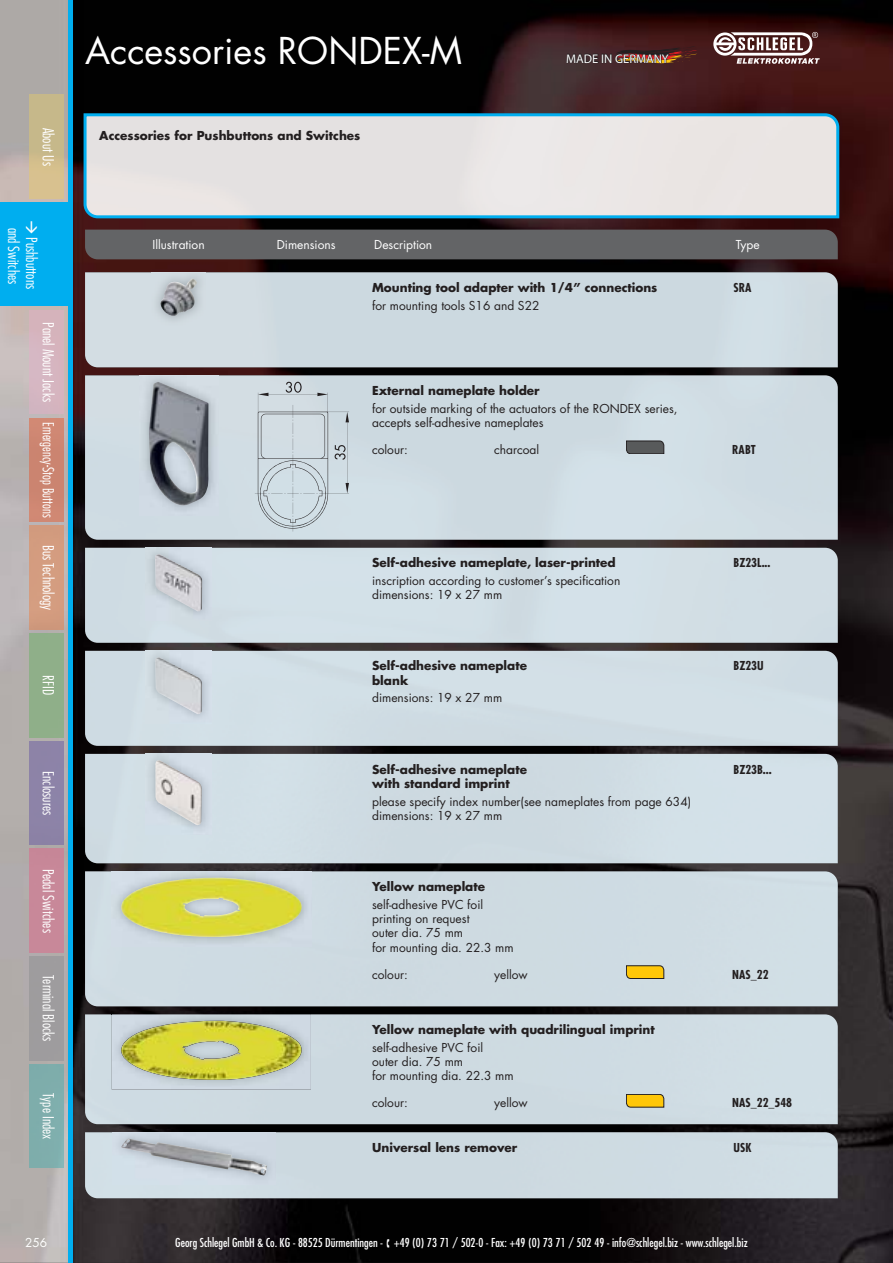
<style>
.page{position:relative;width:893px;height:1263px;background:#fff}
.page>*{position:absolute;margin:0;border:0;box-sizing:border-box;transform-origin:0 0}
.t1{font:36px "Futura Std";color:#fff}
.t2{font:300 condensed 15px/18px "Futura Std";color:#fff}
.t3{font:300 condensed 15px "Futura Std";color:#fff;scale:.92 1}
.t4{font:12.6px "Myriad Pro";color:#fff}
.t5{font:12px/14.4px "Futura Std";color:#231f20}
.t6{font:700 12px/14.4px "Futura Std";color:#231f20}
.t7{font:condensed 12px "Futura Std";color:#fff}
.t8{font:700 condensed 12px "Futura Std";color:#231f20}
.t9{font:12px "Futura Std";color:#fff}
</style>
<div class="page">
<img style="left:0;top:0;width:893px;height:1263px">
<svg style="left:713px;top:32px;width:107px;height:32px"></svg>
<svg style="left:566px;top:46px;width:136px;height:21px;background:#482724"></svg>
<div style="left:0;top:202px;width:68px;height:104px;background:#00aeef"></div>
<div style="left:30px;top:957px;width:34px;height:103px;background:#9e9c9e"></div>
<div style="left:30px;top:741px;width:34px;height:104px;background:#8d83a8"></div>
<div style="left:30px;top:1064px;width:34px;height:104px;background:#7eadac"></div>
<div style="left:30px;top:526px;width:34px;height:103px;background:#d49c80"></div>
<div style="left:30px;top:310px;width:34px;height:104px;background:#d6b4bf"></div>
<div style="left:30px;top:849px;width:34px;height:103px;background:#c88899"></div>
<div style="left:30px;top:418px;width:34px;height:104px;background:#cc8571"></div>
<hr style="left:68px;top:0;width:4px;height:1263px;background:#00aeef">
<img style="left:30px;top:95px;width:34px;height:103px">
<div style="left:30px;top:634px;width:34px;height:103px;background:#8faf89"></div>
<svg style="left:82px;top:112px;width:759px;height:108px;background:#d3d9dd"></svg>
<div style="left:85px;top:230px;width:753px;height:29px;background:#636466"></div>
<div style="left:85px;top:272px;width:753px;height:95px;background:#ccd9e0"></div>
<img style="left:151px;top:269px;width:55px;height:57px">
<img style="left:160px;top:278px;width:37px;height:40px">
<div style="left:85px;top:375px;width:753px;height:165px;background:#cfdbe3"></div>
<img style="left:139px;top:372px;width:79px;height:143px">
<img style="left:149px;top:382px;width:59px;height:124px">
<svg style="left:250px;top:382px;width:99px;height:150px;background:#c9d5db"></svg>
<svg style="left:626px;top:441px;width:38px;height:13px"></svg>
<div style="left:85px;top:548px;width:753px;height:95px;background:#d3e0e7"></div>
<img style="left:145px;top:545px;width:67px;height:75px">
<img style="left:155px;top:554px;width:47px;height:57px">
<div style="left:85px;top:651px;width:753px;height:95px;background:#d2dfe6"></div>
<img style="left:146px;top:648px;width:66px;height:75px">
<img style="left:155px;top:657px;width:47px;height:57px">
<div style="left:85px;top:754px;width:753px;height:109px;background:#d1dee5"></div>
<img style="left:146px;top:751px;width:65px;height:83px">
<img style="left:155px;top:760px;width:47px;height:66px">
<div style="left:85px;top:871px;width:753px;height:135px;background:#cedbe3"></div>
<img style="left:112px;top:868px;width:199px;height:79px">
<img style="left:121px;top:878px;width:182px;height:60px">
<svg style="left:626px;top:966px;width:38px;height:13px"></svg>
<div style="left:85px;top:1014px;width:753px;height:110px;background:#cedbe1"></div>
<img style="left:112px;top:1011px;width:199px;height:79px">
<img style="left:121px;top:1021px;width:190px;height:59px">
<svg style="left:626px;top:1094px;width:38px;height:13px"></svg>
<div style="left:85px;top:1132px;width:753px;height:66px;background:#cedbe1"></div>
<img style="left:112px;top:1129px;width:164px;height:56px">
<img style="left:121px;top:1139px;width:146px;height:36px">
<p class="t2" style="left:57px;top:128px;width:40px;rotate:90deg">About Us</p>
<p class="t2" style="left:40px;top:228px;width:63px;text-indent:10px;rotate:90deg">Pushbuttons and Switches</p>
<p class="t2" style="left:57px;top:322px;width:81px;rotate:90deg">Panel Mount Jacks</p>
<p class="t3" style="left:55px;top:422px;width:105px;rotate:90deg">Emergency-Stop Buttons</p>
<p class="t2" style="left:57px;top:545px;width:67px;rotate:90deg">Bus Technology</p>
<p class="t2" style="left:57px;top:675px;width:21px;rotate:90deg">RFID</p>
<p class="t2" style="left:57px;top:771px;width:46px;rotate:90deg">Enclosures</p>
<p class="t2" style="left:57px;top:869px;width:66px;rotate:90deg">Pedal Switches</p>
<p class="t2" style="left:57px;top:975px;width:68px;rotate:90deg">Terminal Blocks</p>
<p class="t2" style="left:57px;top:1093px;width:47px;rotate:90deg">Type Index</p>
<h1 class="t1" style="left:85px;top:34px;width:378px">Accessories RONDEX-M</h1>
<p class="t6" style="left:99px;top:130px;width:263px">Accessories for Pushbuttons and Switches</p>
<p class="t4" style="left:566px;top:54px;width:104px">MADE IN GERMANY</p>
<p class="t9" style="left:152px;top:239px;width:54px">Illustration</p>
<p class="t9" style="left:277px;top:239px;width:60px">Dimensions</p>
<p class="t9" style="left:374px;top:239px;width:60px">Description</p>
<p class="t9" style="left:736px;top:239px;width:26px">Type</p>
<p class="t6" style="left:372px;top:281px;width:287px">Mounting tool adapter with 1/4” connections</p>
<p class="t8" style="left:733px;top:281px;width:19px">SRA</p>
<p class="t5" style="left:372px;top:299px;width:169px">for mounting tools S16 and S22</p>
<p class="t6" style="left:372px;top:384px;width:169px">External nameplate holder</p>
<p class="t5" style="left:372px;top:402px;width:307px">for outside marking of the actuators of the RONDEX series, accepts self-adhesive nameplates</p>
<p class="t5" style="left:372px;top:443px;width:37px">colour:</p>
<p class="t5" style="left:494px;top:443px;width:47px">charcoal</p>
<p class="t8" style="left:732px;top:443px;width:25px">RABT</p>
<p class="t6" style="left:372px;top:557px;width:245px">Self-adhesive nameplate, laser-printed</p>
<p class="t8" style="left:733px;top:556px;width:38px">BZ23L...</p>
<p class="t5" style="left:372px;top:574px;width:250px">inscription according to customer’s specification dimensions: 19 x 27 mm</p>
<p class="t6" style="left:372px;top:660px;width:156px">Self-adhesive nameplate blank</p>
<p class="t8" style="left:733px;top:659px;width:32px">BZ23U</p>
<p class="t5" style="left:372px;top:692px;width:132px">dimensions: 19 x 27 mm</p>
<p class="t6" style="left:372px;top:763px;width:156px">Self-adhesive nameplate with standard imprint</p>
<p class="t8" style="left:733px;top:762px;width:40px">BZ23B...</p>
<p class="t5" style="left:372px;top:795px;width:321px">please specify index number(see nameplates from page 634) dimensions: 19 x 27 mm</p>
<p class="t6" style="left:372px;top:880px;width:114px">Yellow nameplate</p>
<p class="t5" style="left:372px;top:898px;width:143px">self-adhesive PVC foil printing on request<br>outer dia. 75 mm<br>for mounting dia. 22.3 mm</p>
<p class="t5" style="left:372px;top:968px;width:37px">colour:</p>
<p class="t5" style="left:494px;top:968px;width:35px">yellow</p>
<p class="t8" style="left:732px;top:967px;width:38px">NAS_22</p>
<p class="t6" style="left:372px;top:1023px;width:284px">Yellow nameplate with quadrilingual imprint</p>
<p class="t5" style="left:372px;top:1041px;width:143px">self-adhesive PVC foil<br>outer dia. 75 mm<br>for mounting dia. 22.3 mm</p>
<p class="t5" style="left:372px;top:1096px;width:37px">colour:</p>
<p class="t5" style="left:494px;top:1096px;width:35px">yellow</p>
<p class="t8" style="left:732px;top:1096px;width:61px">NAS_22_548</p>
<p class="t6" style="left:372px;top:1141px;width:147px">Universal lens remover</p>
<p class="t8" style="left:733px;top:1141px;width:19px">USK</p>
<p class="t9" style="left:25px;top:1237px;width:24px">256</p>
<p class="t7" style="left:175px;top:1237px;width:574px">Georg Schlegel GmbH &amp; Co. KG - 88525 Dürmentingen - ▪ +49 (0) 73 71 / 502-0 - Fax: +49 (0) 73 71 / 502 49 - info@schlegel.biz - www.schlegel.biz</p>
</div>
